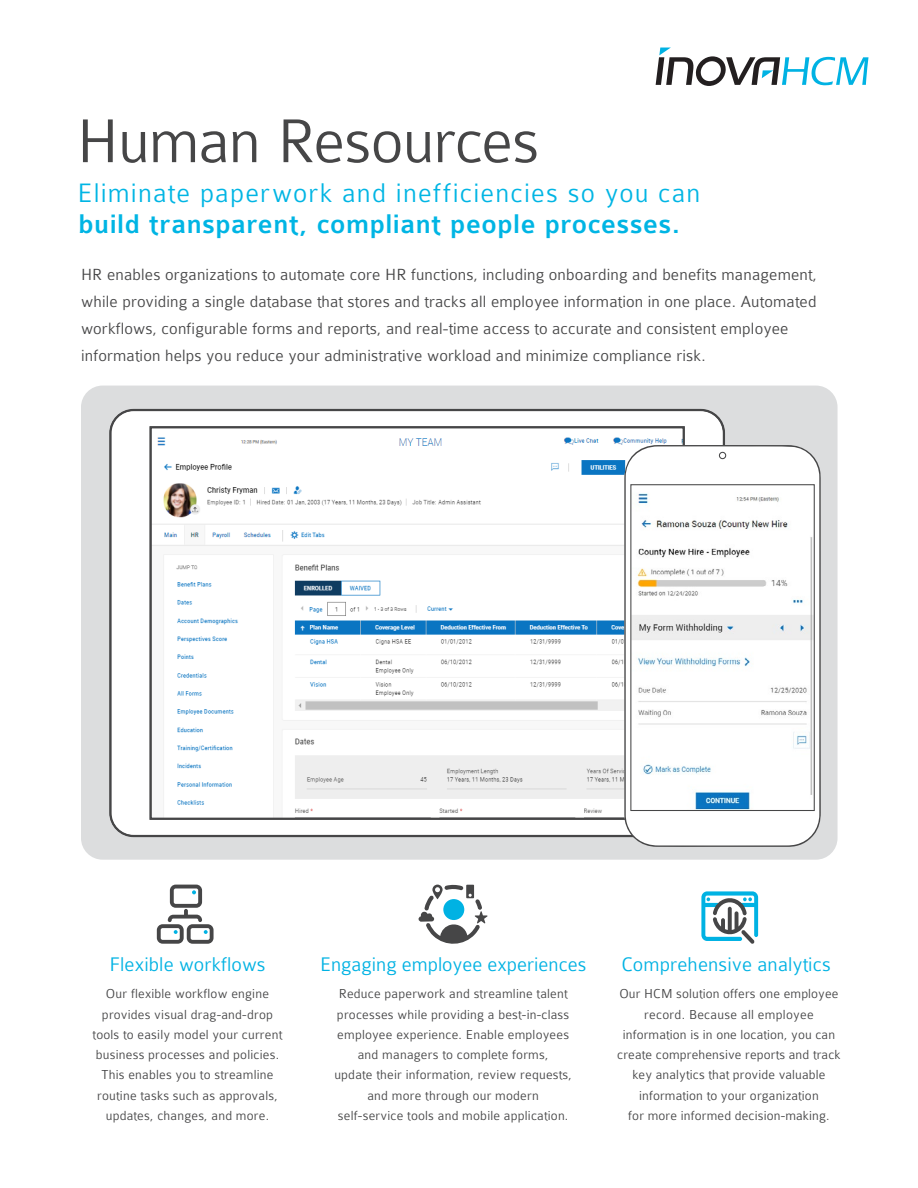
<style>
.page{position:relative;width:918px;height:1188px;background:#fff}
.page>*{position:absolute;margin:0;border:0;box-sizing:border-box;transform-origin:0 0}
.t1{font:300 66px "Colaborate";letter-spacing:-.015em;color:#464647}
.t2{font:300 28.5px/31.5px "Colaborate";letter-spacing:.04em;color:#00b5e4}
.Body_headline{font:300 21px "Colaborate";letter-spacing:.005em;color:#00b2e3}
.Body_text_9_12{font:300 17.25px/27px "Colaborate";letter-spacing:.01em;color:#464647}
.Body_headline-2{font:300 13.8px/20.2px "Colaborate";letter-spacing:.015em;color:#464647;text-align:center}
.s1{font-weight:500}
</style>
<div class="page">
<div style="left:81px;top:386px;width:757px;height:474px;background:#dcddde;border-radius:22px"></div>
<svg style="left:656px;top:48px;width:212px;height:38px"></svg>
<svg style="left:109px;top:408px;width:616px;height:430px;background:#edf0f2"></svg>
<svg style="left:624px;top:445px;width:197px;height:402px;background:#e8e9e9"></svg>
<svg style="left:630px;top:451px;width:185px;height:361px;background:#f1f3f4"></svg>
<svg style="left:157px;top:885px;width:57px;height:59px"></svg>
<svg style="left:418px;top:884px;width:70px;height:60px"></svg>
<svg style="left:701px;top:891px;width:57px;height:53px"></svg>
<p class="t1" style="left:76px;top:107px;width:464px">Human Resources</p>
<p class="t2" style="left:78px;top:177px;width:625px">Eliminate paperwork and inefficiencies so you can <span class="s1">build transparent, compliant people processes.</span></p>
<p class="Body_text_9_12" style="left:81px;top:261px;width:737px">HR enables organizations to automate core HR functions, including onboarding and benefits management, while providing a single database that stores and tracks all employee information in one place. Automated workflows, configurable forms and reports, and real-time access to accurate and consistent employee information helps you reduce your administrative workload and minimize compliance risk.</p>
<p class="Body_headline" style="left:109px;top:954px;width:158px">Flexible workflows</p>
<p class="Body_headline-2" style="left:93px;top:984px;width:191px">Our flexible workflow engine provides visual drag-and-drop tools to easily model your current business processes and policies.<br>This enables you to streamline routine tasks such as approvals, updates, changes, and more.</p>
<p class="Body_headline" style="left:320px;top:954px;width:268px">Engaging employee experiences</p>
<p class="Body_headline-2" style="left:334px;top:984px;width:239px">Reduce paperwork and streamline talent processes while providing a best-in-class employee experience. Enable employees and managers to complete forms,<br>update their information, review requests, and more through our modern self-service tools and mobile application.</p>
<p class="Body_headline" style="left:621px;top:954px;width:211px">Comprehensive analytics</p>
<p class="Body_headline-2" style="left:617px;top:984px;width:225px">Our HCM solution offers one employee record. Because all employee information is in one location, you can create comprehensive reports and track key analytics that provide valuable information to your organization<br>for more informed decision-making.</p>
</div>
